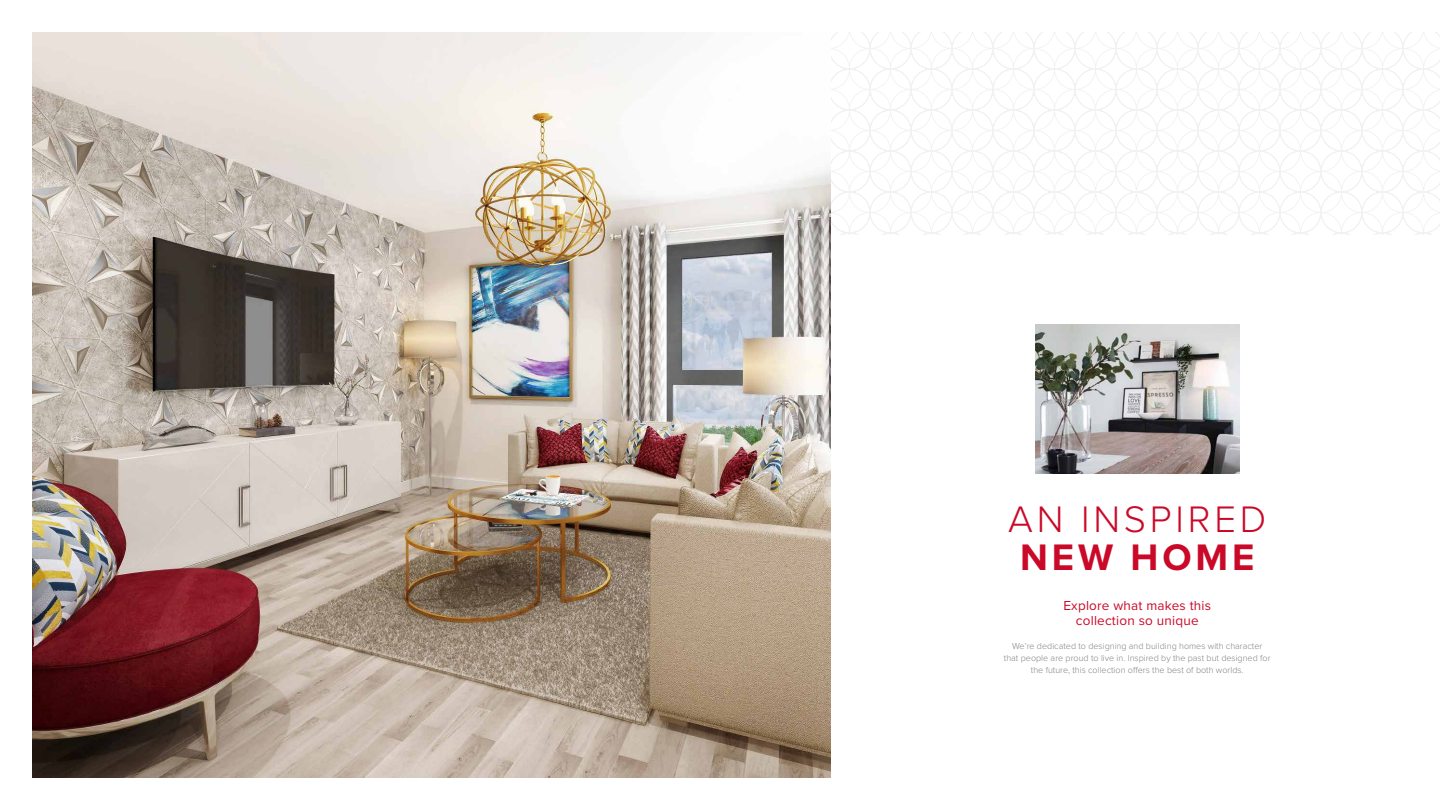
<style>
.page{position:relative;width:1440px;height:810px;background:#fff}
.page>*{position:absolute;margin:0;border:0;box-sizing:border-box;transform-origin:0 0}
.t1{font:300 38.25px "Proxima Nova";letter-spacing:.1em;color:#ca0928}
.t2{font:700 38.25px "Proxima Nova";letter-spacing:.1em;color:#ca0928}
.t3{font:13.5px/15px "Proxima Nova";letter-spacing:.015em;color:#ca0928;text-align:center}
.t4{font:300 9px/12px "Proxima Nova";color:#828282;text-align:center}
</style>
<div class="page">
<div style="left:813px;top:32px;width:627px;height:203px;background:linear-gradient(to right,#fdfdfd,#fdfdfd)"></div>
<img style="left:1035px;top:324px;width:204px;height:149px">
<img style="left:32px;top:32px;width:799px;height:745px">
<h1 class="t1" style="left:1008px;top:491px;width:260px">AN INSPIRED</h1>
<h1 class="t2" style="left:1020px;top:529px;width:236px">NEW HOME</h1>
<h2 class="t3" style="left:1063px;top:597px;width:149px">Explore what makes this collection so unique</h2>
<p class="t4" style="left:1004px;top:640px;width:268px">We’re dedicated to designing and building homes with character that people are proud to live in. Inspired by the past but designed for the future, this collection offers the best of both worlds.</p>
</div>
